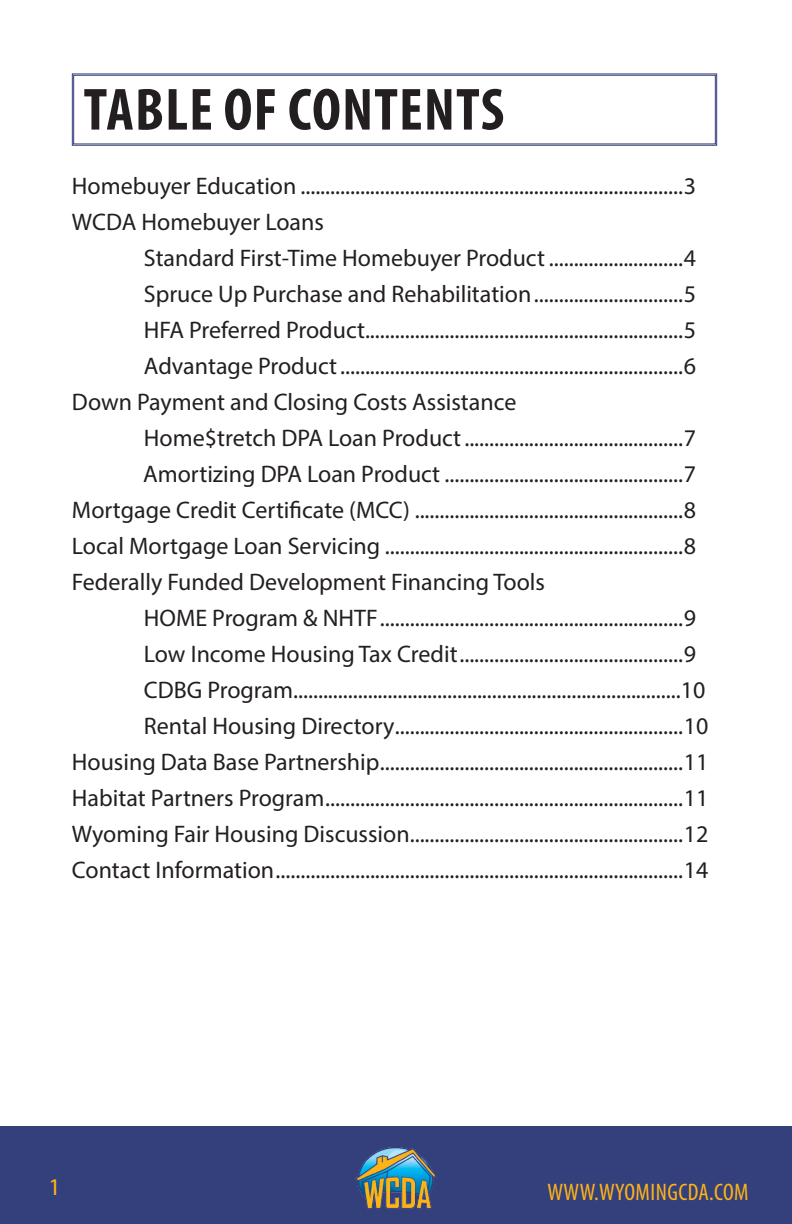
<style>
.page{position:relative;width:792px;height:1224px;background:#fff}
.page>*{position:absolute;margin:0;border:0;box-sizing:border-box;transform-origin:0 0}
.t1{font:700 condensed 60px "Myriad Pro";letter-spacing:.02em;color:#231f20}
.t2{font:24px "Myriad Pro";color:#231f20}
.t3{font:condensed 24px "Myriad Pro";letter-spacing:.02em;color:#ffb316}
.t4{font:24px "Myriad Pro";color:#ffb316}
</style>
<div class="page">
<svg style="left:72px;top:73px;width:645px;height:73px"></svg>
<div style="left:73px;top:75px;width:643px;height:69px;border:1px solid #34407b"></div>
<div style="left:0;top:1126px;width:792px;height:98px;background:#34407b"></div>
<img style="left:356px;top:1147px;width:80px;height:62px">
<p class="t1" style="left:84px;top:72px;width:422px">TABLE OF CONTENTS</p>
<p class="t2" style="left:72px;top:171px;width:626px">Homebuyer Education .............................................................................3</p>
<p class="t2" style="left:72px;top:207px;width:253px">WCDA Homebuyer Loans</p>
<p class="t2" style="left:144px;top:243px;width:554px">Standard First-Time Homebuyer Product ...........................4</p>
<p class="t2" style="left:144px;top:279px;width:554px">Spruce Up Purchase and Rehabilitation..............................5</p>
<p class="t2" style="left:144px;top:315px;width:554px">HFA Preferred Product................................................................5</p>
<p class="t2" style="left:144px;top:351px;width:554px">Advantage Product.....................................................................6</p>
<p class="t2" style="left:72px;top:387px;width:446px">Down Payment and Closing Costs Assistance</p>
<p class="t2" style="left:144px;top:423px;width:554px">Home$tretch DPA Loan Product............................................7</p>
<p class="t2" style="left:143px;top:459px;width:555px">Amortizing DPA Loan Product ................................................7</p>
<p class="t2" style="left:72px;top:495px;width:626px">Mortgage Credit Certificate (MCC) ......................................................8</p>
<p class="t2" style="left:72px;top:531px;width:626px">Local Mortgage Loan Servicing ............................................................8</p>
<p class="t2" style="left:72px;top:567px;width:475px">Federally Funded Development Financing Tools</p>
<p class="t2" style="left:144px;top:603px;width:554px">HOME Program &amp; NHTF.............................................................9</p>
<p class="t2" style="left:144px;top:639px;width:554px">Low Income Housing Tax Credit.............................................9</p>
<p class="t2" style="left:144px;top:675px;width:563px">CDBG Program..............................................................................10</p>
<p class="t2" style="left:144px;top:711px;width:566px">Rental Housing Directory..........................................................10</p>
<p class="t2" style="left:72px;top:747px;width:638px">Housing Data Base Partnership.............................................................11</p>
<p class="t2" style="left:72px;top:783px;width:638px">Habitat Partners Program........................................................................11</p>
<p class="t2" style="left:72px;top:819px;width:638px">Wyoming Fair Housing Discussion.......................................................12</p>
<p class="t2" style="left:72px;top:855px;width:638px">Contact Information..................................................................................14</p>
<p class="t4" style="left:49px;top:1172px;width:14px">1</p>
<p class="t3" style="left:547px;top:1177px;width:203px">WWW.WYOMINGCDA.COM</p>
</div>
